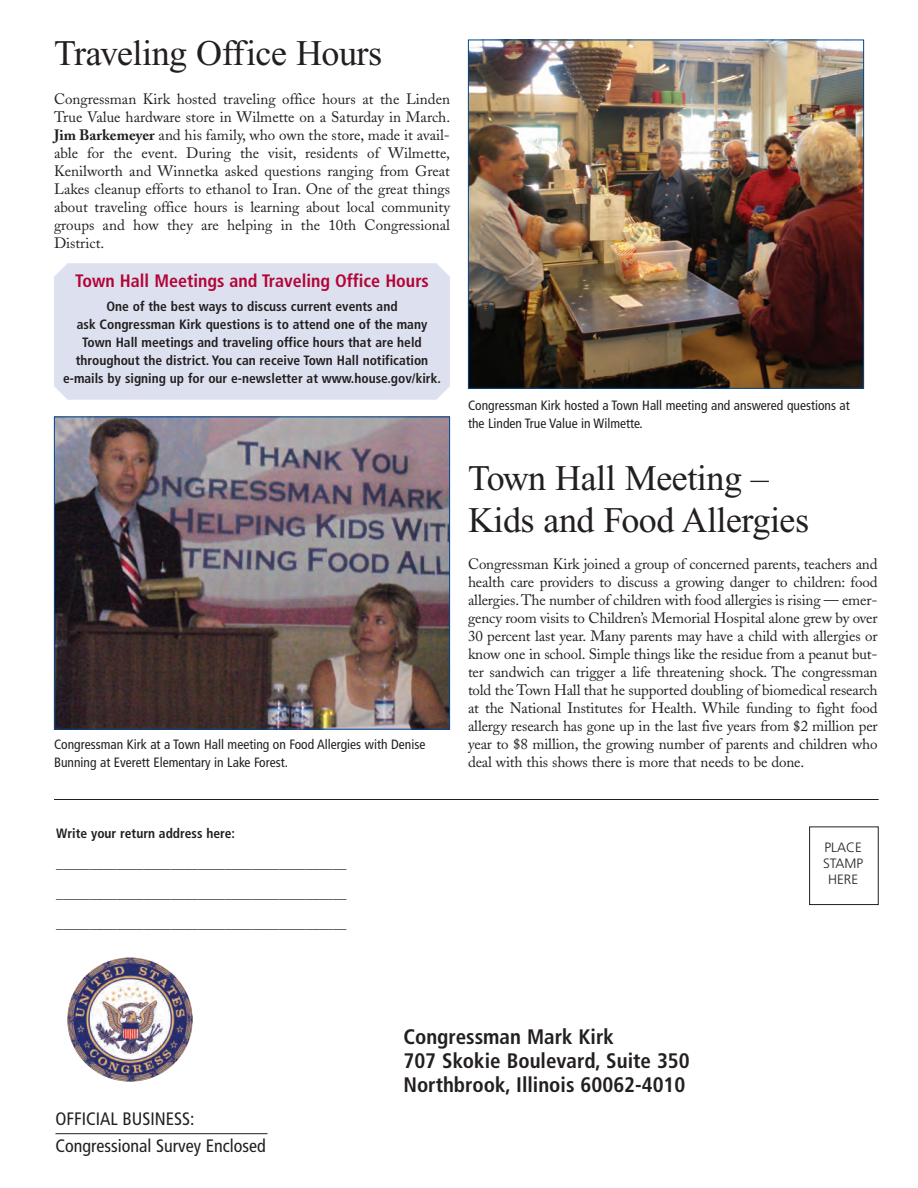
<style>
.page{position:relative;width:918px;height:1188px;background:#fff}
.page>*{position:absolute;margin:0;border:0;box-sizing:border-box;transform-origin:0 0}
.t1{font:36px/42px "Times";letter-spacing:-.015em;color:#231f20}
.t2{font:700 condensed 21px/24px "Frutiger";color:#231f20}
.t3{font:condensed 18px/27px "Frutiger";color:#231f20}
.t4{font:700 condensed 18px "Frutiger";color:#b30437}
.t5{font:15px/18px "Adobe Caslon";letter-spacing:-.01em;color:#231f20;text-align:justify}
.t6{font:700 condensed 13.5px/18px "Frutiger";color:#231f20;text-align:center}
.t7{font:condensed 13.5px/18px "Frutiger";color:#231f20}
.t8{font:300 13.5px/16.2px "Frutiger";color:#231f20;text-align:center}
.s1{font-weight:700}
</style>
<div class="page">
<hr style="left:56px;top:1133px;width:212px;height:1px;background:#231f20">
<div style="left:809px;top:826px;width:70px;height:79px;border:1px solid #231f20"></div>
<img style="left:67px;top:957px;width:126px;height:125px;border-radius:50%">
<hr style="left:54px;top:799px;width:825px;height:1px;background:#231f20">
<img style="left:470px;top:42px;width:392px;height:345px">
<div style="left:468px;top:40px;width:396px;height:349px;border:1px solid #014990"></div>
<img style="left:56px;top:419px;width:392px;height:309px">
<div style="left:54px;top:417px;width:396px;height:313px;border:1px solid #014990"></div>
<div style="left:54px;top:263px;width:396px;height:137px;background:#dde1ef"></div>
<h1 class="t1" style="left:54px;top:35px;width:330px">Traveling Office Hours</h1>
<p class="t5" style="left:54px;top:92px;width:398px">Congressman Kirk hosted traveling office hours at the Linden True Value hardware store in Wilmette on a Saturday in March.<br><span class="s1">Jim Barkemeyer</span> and his family, who own the store, made it avail&shy;able for the event. During the visit, residents of Wilmette, Kenilworth and Winnetka asked questions ranging from Great Lakes cleanup efforts to ethanol to Iran. One of the great things about traveling office hours is learning about local community groups and how they are helping in the 10th Congressional District.</p>
<p class="t4" style="left:75px;top:274px;width:355px">Town Hall Meetings and Traveling Office Hours</p>
<p class="t6" style="left:63px;top:298px;width:379px">One of the best ways to discuss current events and<br>ask Congressman Kirk questions is to attend one of the many Town Hall meetings and traveling office hours that are held throughout the district. You can receive Town Hall notification e-mails by signing up for our e-newsletter at www.house.gov/kirk.</p>
<p class="t7" style="left:54px;top:736px;width:373px">Congressman Kirk at a Town Hall meeting on Food Allergies with Denise<br>Bunning at Everett Elementary in Lake Forest.</p>
<p class="t6" style="left:56px;top:826px;width:180px">Write your return address here:</p>
<p class="t6" style="left:56px;top:856px;width:292px">___________________________________________</p>
<p class="t6" style="left:56px;top:886px;width:292px">___________________________________________</p>
<p class="t6" style="left:56px;top:916px;width:292px">___________________________________________</p>
<p class="t7" style="left:468px;top:398px;width:383px">Congressman Kirk hosted a Town Hall meeting and answered questions at the Linden True Value in Wilmette.</p>
<h1 class="t1" style="left:468px;top:461px;width:343px">Town Hall Meeting –<br>Kids and Food Allergies</h1>
<p class="t5" style="left:468px;top:557px;width:411px">Congressman Kirk joined a group of concerned parents, teachers and health care providers to discuss a growing danger to children: food allergies.The number of children with food allergies is rising — emer&shy;gency room visits to Children’s Memorial Hospital alone grew by over 30 percent last year. Many parents may have a child with allergies or know one in school. Simple things like the residue from a peanut but&shy;ter sandwich can trigger a life threatening shock. The congressman told the Town Hall that he supported doubling of biomedical research at the National Institutes for Health. While funding to fight food allergy research has gone up in the last five years from $2 million per year to $8 million, the growing number of parents and children who deal with this shows there is more that needs to be done.</p>
<p class="t8" style="left:823px;top:840px;width:42px">PLACE<br>STAMP<br>HERE</p>
<p class="t3" style="left:56px;top:1107px;width:212px">OFFICIAL BUSINESS:<br>Congressional Survey Enclosed</p>
<h2 class="t2" style="left:403px;top:1026px;width:288px">Congressman Mark Kirk<br>707 Skokie Boulevard, Suite 350<br>Northbrook, Illinois 60062-4010</h2>
</div>
